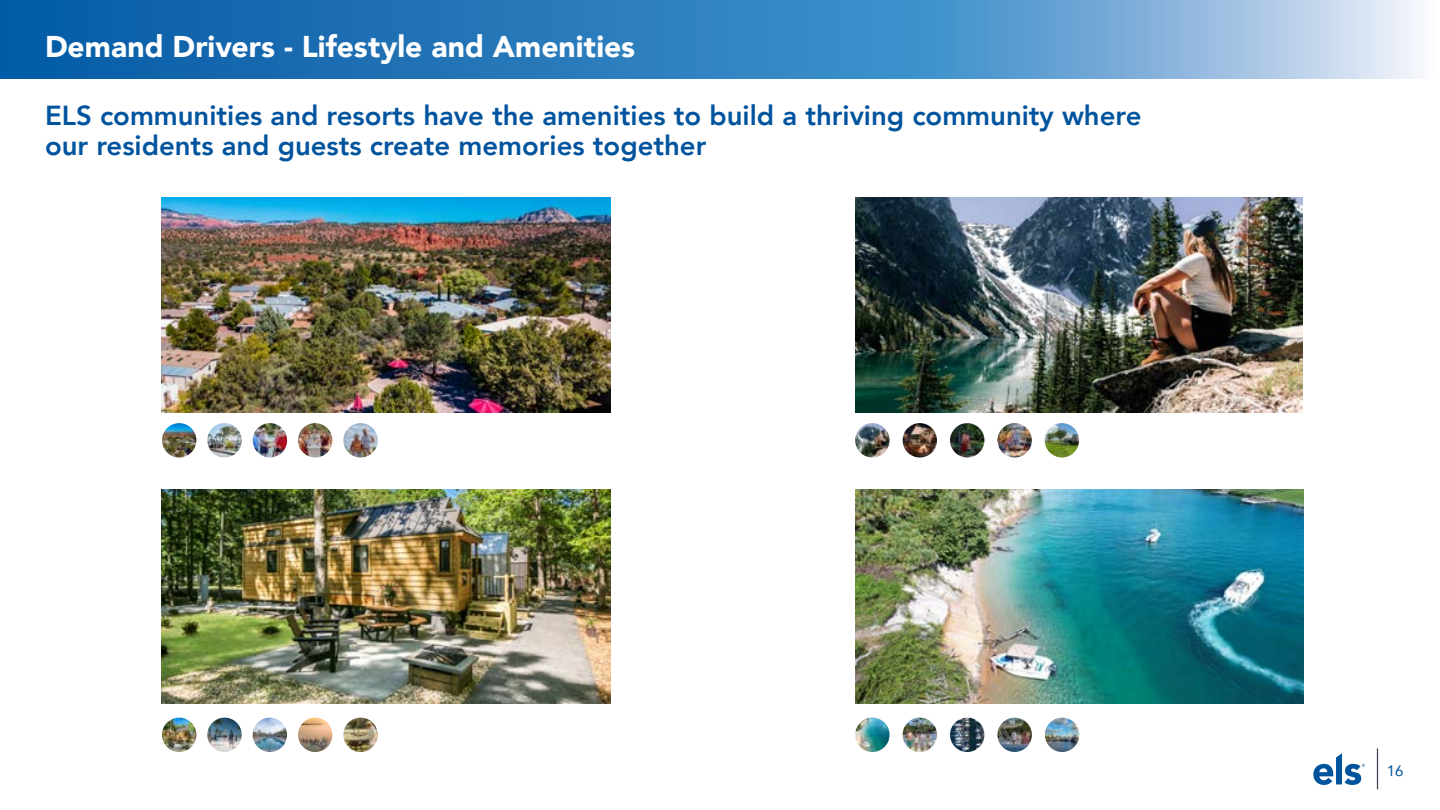
<style>
.page{position:relative;width:1440px;height:810px;background:#fff}
.page>*{position:absolute;margin:0;border:0;box-sizing:border-box;transform-origin:0 0}
.t1{font:900 30px "Avenir";color:#fff}
.t2{font:800 27.5px/30px "Avenir";color:#00549e}
.t3{font:15px "Avenir";color:#00549e}
</style>
<div class="page">
<svg style="left:1313px;top:753px;width:52px;height:32px"></svg>
<hr style="left:1377px;top:748px;width:1px;height:41px;background:#3c4250">
<img style="left:207px;top:423px;width:35px;height:35px;border-radius:17px">
<img style="left:1045px;top:423px;width:34px;height:35px;border-radius:17px">
<img style="left:855px;top:423px;width:35px;height:35px;border-radius:17px">
<img style="left:997px;top:423px;width:35px;height:35px;border-radius:17px">
<img style="left:950px;top:423px;width:34px;height:35px;border-radius:17px">
<img style="left:903px;top:423px;width:34px;height:35px;border-radius:17px">
<img style="left:1045px;top:718px;width:34px;height:34px;border-radius:17px">
<img style="left:997px;top:718px;width:35px;height:34px;border-radius:17px">
<img style="left:950px;top:718px;width:34px;height:34px;border-radius:17px">
<img style="left:903px;top:718px;width:34px;height:34px;border-radius:17px">
<img style="left:855px;top:718px;width:35px;height:34px;border-radius:17px">
<img style="left:343px;top:423px;width:35px;height:35px;border-radius:17px">
<img style="left:298px;top:423px;width:34px;height:34px;border-radius:17px">
<img style="left:253px;top:423px;width:34px;height:35px;border-radius:17px">
<img style="left:162px;top:423px;width:34px;height:35px;border-radius:17px">
<img style="left:343px;top:718px;width:35px;height:34px;border-radius:17px">
<img style="left:298px;top:718px;width:34px;height:34px;border-radius:17px">
<img style="left:207px;top:718px;width:35px;height:34px;border-radius:17px">
<img style="left:253px;top:718px;width:34px;height:34px;border-radius:17px">
<img style="left:162px;top:718px;width:34px;height:34px;border-radius:17px">
<svg style="left:0;top:0;width:1418px;height:79px;background:#478dc5"></svg>
<img style="left:162px;top:489px;width:448px;height:215px">
<img style="left:855px;top:198px;width:447px;height:214px">
<img style="left:855px;top:489px;width:448px;height:215px">
<img style="left:162px;top:198px;width:448px;height:214px">
<p class="t1" style="left:45px;top:21px;width:592px">Demand Drivers - Lifestyle and Amenities</p>
<p class="t1" style="left:45px;top:21px;width:64px">Title</p>
<p class="t2" style="left:45px;top:100px;width:1098px">ELS communities and resorts have the amenities to build a thriving community where our residents and guests create memories together</p>
<p class="t3" style="left:1387px;top:759px;width:18px">16</p>
</div>
